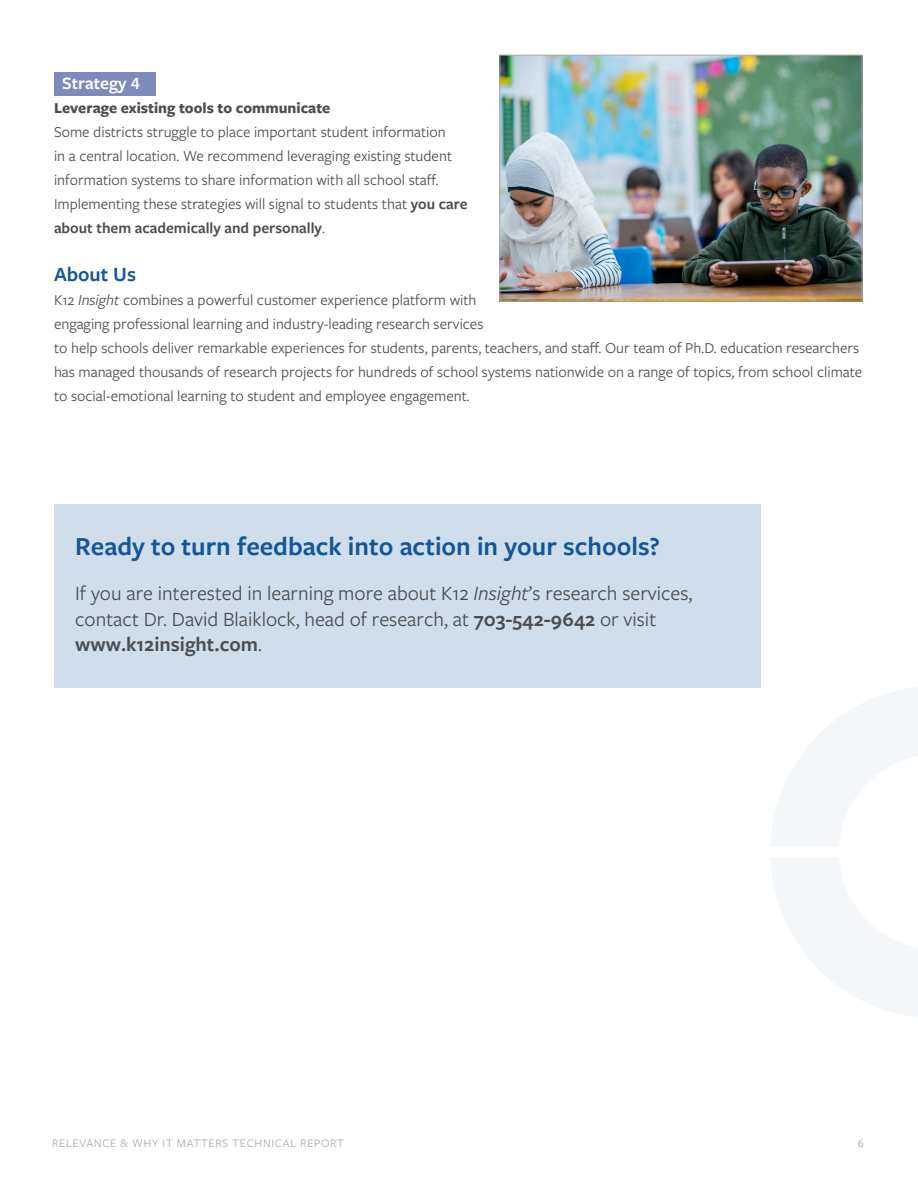
<style>
.page{position:relative;width:918px;height:1188px;background:#fff}
.page>*{position:absolute;margin:0;border:0;box-sizing:border-box;transform-origin:0 0}
.body{font:600 27px "Freight Sans Pro";color:#125799}
.body-2{font:21px/25.7px "Freight Sans Pro";color:#4b4c4d}
.body-3{font:600 21px "Freight Sans Pro";color:#125799}
.body-4{font:600 18px "Freight Sans Pro";color:#fff}
.body-5{font:15.75px/24px "Freight Sans Pro";color:#4b4c4d}
.t1{font:12px "Freight Sans Pro";letter-spacing:.06em;color:#a8a9ad}
.s1{font-weight:700}
.s2{font-weight:600}
.s3{font-style:italic}
</style>
<div class="page">
<svg style="left:771px;top:687px;width:147px;height:159px"></svg>
<svg style="left:771px;top:858px;width:147px;height:159px"></svg>
<div style="left:54px;top:504px;width:707px;height:183px;background:#d0ddeb"></div>
<div style="left:54px;top:72px;width:101px;height:24px;background:#7c8bbb"></div>
<img style="left:502px;top:57px;width:358px;height:243px">
<div style="left:500px;top:55px;width:362px;height:247px;border:1px solid #ababab"></div>
<p class="body-4" style="left:62px;top:71px;width:79px">Strategy 4</p>
<p class="body-5" style="left:54px;top:96px;width:415px"><span class="s1">Leverage existing tools to communicate<br></span>Some districts struggle to place important student information<br>in a central location. We recommend leveraging existing student information systems to share information with all school staff.<br>Implementing these strategies will signal to students that <span class="s2">you care about them academically and personally</span>.</p>
<p class="body-3" style="left:54px;top:260px;width:84px">About Us</p>
<p class="body-5" style="left:54px;top:288px;width:810px">K12 <span class="s3">Insight</span> combines a powerful customer experience platform with<br>engaging professional learning and industry-leading research services<br>to help schools deliver remarkable experiences for students, parents, teachers, and staff. Our team of Ph.D. education researchers has managed thousands of research projects for hundreds of school systems nationwide on a range of topics, from school climate to social-emotional learning to student and employee engagement.</p>
<p class="body" style="left:75px;top:528px;width:586px">Ready to turn feedback into action in your schools?</p>
<p class="body-2" style="left:75px;top:579px;width:619px">If you are interested in learning more about K12 <span class="s3">Insight</span>’s research services, contact Dr. David Blaiklock, head of research, at <span class="s2">703-542-9642</span> or visit <span class="s2">www.k12insight.com</span>.</p>
<p class="t1" style="left:52px;top:1135px;width:293px">RELEVANCE &amp; WHY IT MATTERS TECHNICAL REPORT</p>
<p class="t1" style="left:858px;top:1135px;width:8px">6</p>
</div>
